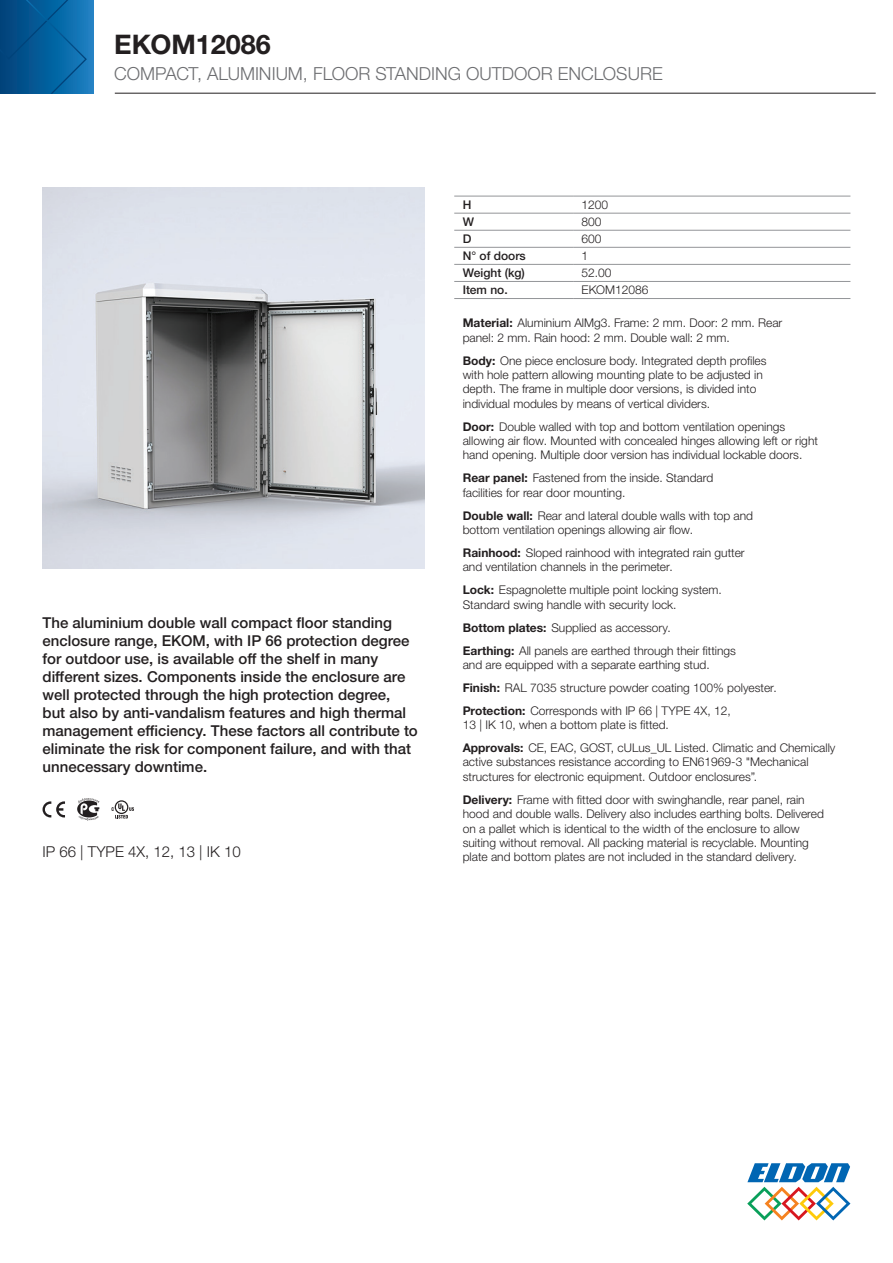
<style>
.page{position:relative;width:893px;height:1263px;background:#fff}
.page>*{position:absolute;margin:0;border:0;box-sizing:border-box;transform-origin:0 0}
.t1{font:700 27px "Helvetica Neue LTW1 G";color:#231f20}
.t2{font:300 18px "Helvetica Neue LTW1 G";color:#6c6d70}
.t3{font:500 15px/18px "Helvetica Neue LTW1 G";color:#231f20}
.t4{font:300 15px "Helvetica Neue LTW1 G";color:#231f20}
.t5{font:300 12px/14.4px "Helvetica Neue LTW1 G";color:#231f20}
.t6{font:500 12px "Helvetica Neue LTW1 G";color:#231f20}
.s1{font-weight:700}
</style>
<div class="page">
<svg style="left:747px;top:1163px;width:103px;height:57px"></svg>
<div style="left:0;top:0;width:93px;height:94px;background:#2380c2"></div>
<svg style="left:0;top:0;width:87px;height:94px;background:#065d99"></svg>
<hr style="left:115px;top:93px;width:761px;height:1px;background:#231f20">
<hr style="left:454px;top:196px;width:119px;height:1px;background:#939598">
<hr style="left:454px;top:213px;width:119px;height:1px;background:#939598">
<hr style="left:573px;top:196px;width:277px;height:1px;background:#939598">
<hr style="left:573px;top:213px;width:277px;height:1px;background:#939598">
<hr style="left:454px;top:230px;width:119px;height:1px;background:#939598">
<hr style="left:573px;top:230px;width:277px;height:1px;background:#939598">
<hr style="left:454px;top:247px;width:119px;height:1px;background:#939598">
<hr style="left:573px;top:247px;width:277px;height:1px;background:#939598">
<hr style="left:454px;top:264px;width:119px;height:1px;background:#939598">
<hr style="left:573px;top:264px;width:277px;height:1px;background:#939598">
<hr style="left:454px;top:281px;width:119px;height:1px;background:#939598">
<hr style="left:454px;top:298px;width:119px;height:1px;background:#939598">
<hr style="left:573px;top:281px;width:277px;height:1px;background:#939598">
<hr style="left:573px;top:298px;width:277px;height:1px;background:#939598">
<img style="left:43px;top:187px;width:381px;height:382px">
<svg style="left:43px;top:801px;width:22px;height:16px"></svg>
<svg style="left:77px;top:798px;width:22px;height:23px"></svg>
<svg style="left:112px;top:800px;width:22px;height:18px"></svg>
<h1 class="t1" style="left:114px;top:28px;width:158px">EKOM12086</h1>
<h2 class="t2" style="left:114px;top:63px;width:550px">COMPACT, ALUMINIUM, FLOOR STANDING OUTDOOR ENCLOSURE</h2>
<p class="t3" style="left:43px;top:613px;width:377px">The aluminium double wall compact floor standing enclosure range, EKOM, with IP 66 protection degree for outdoor use, is available off the shelf in many different sizes. Components inside the enclosure are well protected through the high protection degree,<br>but also by anti-vandalism features and high thermal management efficiency. These factors all contribute to eliminate the risk for component failure, and with that unnecessary downtime.</p>
<p class="t4" style="left:43px;top:843px;width:200px">IP 66 | TYPE 4X, 12, 13 | IK 10</p>
<p class="t6" style="left:463px;top:197px;width:10px">H</p>
<p class="t5" style="left:582px;top:197px;width:28px">1200</p>
<p class="t6" style="left:463px;top:214px;width:13px">W</p>
<p class="t5" style="left:582px;top:214px;width:22px">800</p>
<p class="t6" style="left:463px;top:232px;width:10px">D</p>
<p class="t5" style="left:582px;top:232px;width:22px">600</p>
<p class="t6" style="left:463px;top:249px;width:65px">N° of doors</p>
<p class="t5" style="left:582px;top:249px;width:8px">1</p>
<p class="t6" style="left:463px;top:266px;width:64px">Weight (kg)</p>
<p class="t5" style="left:582px;top:266px;width:32px">52.00</p>
<p class="t6" style="left:463px;top:283px;width:47px">Item no.</p>
<p class="t5" style="left:582px;top:283px;width:68px">EKOM12086</p>
<p class="t5" style="left:463px;top:316px;width:321px"><span class="s1">Material:</span> Aluminium AlMg3. Frame: 2 mm. Door: 2 mm. Rear panel: 2 mm. Rain hood: 2 mm. Double wall: 2 mm.</p>
<p class="t5" style="left:463px;top:353px;width:305px"><span class="s1">Body:</span> One piece enclosure body. Integrated depth profiles with hole pattern allowing mounting plate to be adjusted in depth. The frame in multiple door versions, is divided into individual modules by means of vertical dividers.</p>
<p class="t5" style="left:463px;top:419px;width:357px"><span class="s1">Door:</span> Double walled with top and bottom ventilation openings allowing air flow. Mounted with concealed hinges allowing left or right hand opening. Multiple door version has individual lockable doors.</p>
<p class="t5" style="left:463px;top:471px;width:252px"><span class="s1">Rear panel:</span> Fastened from the inside. Standard facilities for rear door mounting.</p>
<p class="t5" style="left:463px;top:508px;width:292px"><span class="s1">Double wall:</span> Rear and lateral double walls with top and bottom ventilation openings allowing air flow.</p>
<p class="t5" style="left:463px;top:545px;width:283px"><span class="s1">Rainhood:</span> Sloped rainhood with integrated rain gutter and ventilation channels in the perimeter.</p>
<p class="t5" style="left:463px;top:583px;width:260px"><span class="s1">Lock:</span> Espagnolette multiple point locking system.<br>Standard swing handle with security lock.</p>
<p class="t5" style="left:463px;top:616px;width:275px;line-height:23px"><span class="s1">Bottom plates:</span> Supplied as accessory.<br><span class="s1">Earthing:</span> All panels are earthed through their fittings</p>
<p class="t5" style="left:463px;top:653px;width:316px;line-height:23px">and are equipped with a separate earthing stud.<br><span class="s1">Finish:</span> RAL 7035 structure powder coating 100% polyester.<br><span class="s1">Protection:</span> Corresponds with IP 66 | TYPE 4X, 12,</p>
<p class="t5" style="left:463px;top:713px;width:374px;line-height:23px">13 | IK 10, when a bottom plate is fitted.<br><span class="s1">Approvals:</span> CE, EAC, GOST, cULus_UL Listed. Climatic and Chemically</p>
<p class="t5" style="left:463px;top:755px;width:347px">active substances resistance according to EN61969-3 "Mechanical structures for electronic equipment. Outdoor enclosures”.</p>
<p class="t5" style="left:463px;top:792px;width:363px"><span class="s1">Delivery:</span> Frame with fitted door with swinghandle, rear panel, rain hood and double walls. Delivery also includes earthing bolts. Delivered on a pallet which is identical to the width of the enclosure to allow suiting without removal. All packing material is recyclable. Mounting plate and bottom plates are not included in the standard delivery.</p>
</div>
